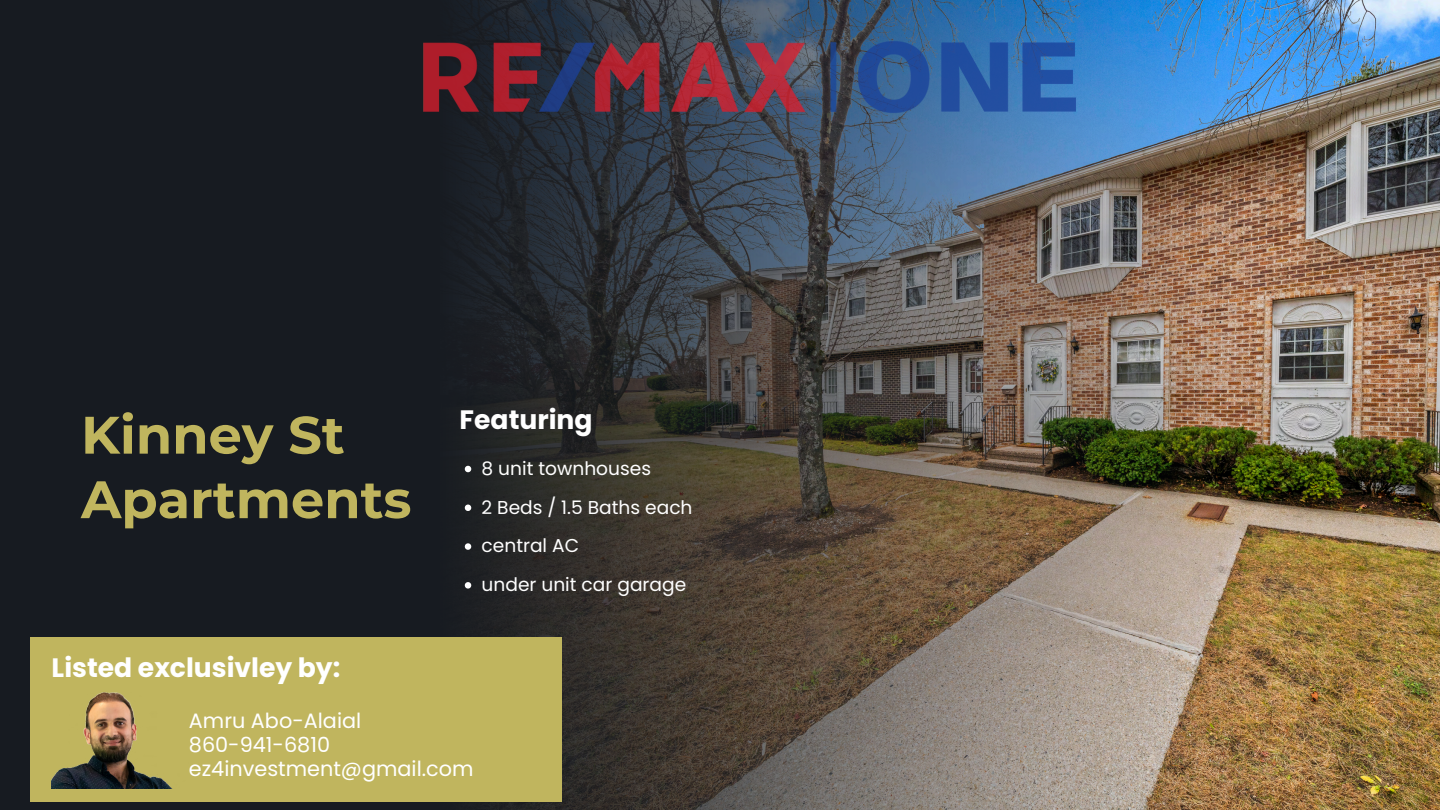
<style>
.page{position:relative;width:1440px;height:810px;background:#171b21}
.page>*{position:absolute;margin:0;border:0;box-sizing:border-box;transform-origin:0 0}
.t1{font:700 52.7px/64.5px "Montserrat";color:#c0b55e}
.t2{font:700 26.6px "Poppins";color:#fff}
.t3{font:20.8px/24.2px "Poppins";color:#fff}
.t4{font:18.6px "Poppins";color:#fff}
</style>
<div class="page">
<img style="left:1243px;top:0;width:197px;height:810px">
<img style="left:433px;top:0;width:810px;height:810px">
<div style="left:30px;top:637px;width:532px;height:164px;background:#c0b55e"></div>
<img style="left:52px;top:692px;width:120px;height:96px">
<img style="left:423px;top:0;width:660px;height:172px">
<svg style="left:465px;top:466px;width:6px;height:6px"></svg>
<svg style="left:465px;top:505px;width:6px;height:6px"></svg>
<svg style="left:465px;top:543px;width:6px;height:7px"></svg>
<svg style="left:465px;top:582px;width:6px;height:7px"></svg>
<p class="t1" style="left:81px;top:403px;width:332px">Kinney St<br>Apartments</p>
<p class="t2" style="left:52px;top:649px;width:290px">Listed exclusivley by:</p>
<p class="t2" style="left:460px;top:401px;width:134px">Featuring</p>
<p class="t4" style="left:482px;top:455px;width:171px">8 unit townhouses</p>
<p class="t4" style="left:482px;top:494px;width:212px">2 Beds / 1.5 Baths each</p>
<p class="t4" style="left:482px;top:533px;width:99px">central AC</p>
<p class="t4" style="left:482px;top:572px;width:206px">under unit car garage</p>
<h1 class="t3" style="left:189px;top:709px;width:174px">Amru Abo-Alaial<br>860-941-6810</h1>
<p class="t3" style="left:189px;top:757px;width:286px">ez4investment@gmail.com</p>
</div>
